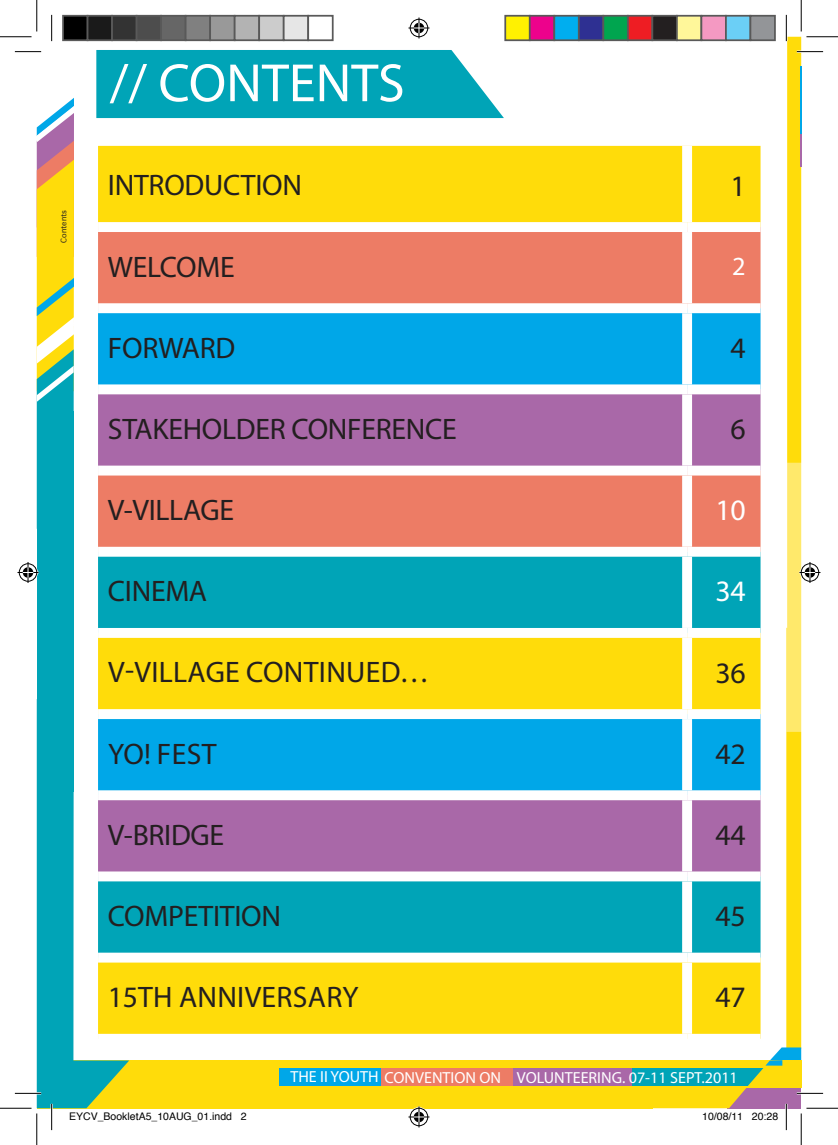
<style>
.page{position:relative;width:838px;height:1145px;background:#fff}
.page>*{position:absolute;margin:0;border:0;box-sizing:border-box;transform-origin:0 0}
.t1{font:54.25px "Myriad Pro";color:#fff}
.TOC1{font:29.75px "Myriad Pro";letter-spacing:-.01em;color:#231f20}
.TOC1-2{font:29.75px "Myriad Pro";letter-spacing:.01em;color:#231f20}
.TOC1-3{font:29.75px "Myriad Pro";color:#fff}
.TOC2{font:26.25px "Myriad Pro";color:#fff}
.t2{font:16.1px "Myriad Pro";color:#fff}
.t3{font:10.5px "Helvetica";color:#000}
.t4{font:10.5px "Apple Symbols";color:#231f20}
</style>
<div class="page">
<div style="left:37px;top:1061px;width:764px;height:27px;background:#ffdc0a"></div>
<div style="left:37px;top:1081px;width:615px;height:27px;background:#ffdc0a"></div>
<div style="left:629px;top:1068px;width:135px;height:17px;background:#00a4b7"></div>
<div style="left:279px;top:1068px;width:112px;height:17px;background:#00a7e8"></div>
<div style="left:381px;top:1068px;width:142px;height:17px;background:#ed7c65"></div>
<div style="left:513px;top:1068px;width:118px;height:17px;background:#a968a8"></div>
<svg style="left:37px;top:792px;width:92px;height:316px;fill:#00a4b7"></svg>
<div style="left:37px;top:411px;width:37px;height:381px;background:#00a4b7"></div>
<svg style="left:96px;top:50px;width:408px;height:68px;background:#10a9bb"></svg>
<div style="left:98px;top:146px;width:546px;height:888px;background:#ffdc0a"></div>
<div style="left:98px;top:232px;width:546px;height:315px;background:#ed7c65"></div>
<div style="left:98px;top:313px;width:546px;height:71px;background:#00a7e8"></div>
<div style="left:98px;top:394px;width:546px;height:72px;background:#a968a8"></div>
<div style="left:98px;top:557px;width:546px;height:71px;background:#00a4b7"></div>
<div style="left:98px;top:638px;width:546px;height:71px;background:#ffdc0a"></div>
<div style="left:98px;top:719px;width:546px;height:71px;background:#00a7e8"></div>
<div style="left:98px;top:800px;width:546px;height:71px;background:#a968a8"></div>
<div style="left:98px;top:881px;width:546px;height:72px;background:#00a4b7"></div>
<div style="left:98px;top:222px;width:589px;height:10px;background:#fff"></div>
<div style="left:98px;top:303px;width:589px;height:10px;background:#fff"></div>
<div style="left:98px;top:384px;width:589px;height:10px;background:#fff"></div>
<div style="left:98px;top:466px;width:589px;height:10px;background:#fff"></div>
<div style="left:98px;top:547px;width:589px;height:10px;background:#fff"></div>
<div style="left:98px;top:628px;width:589px;height:10px;background:#fff"></div>
<div style="left:98px;top:709px;width:589px;height:10px;background:#fff"></div>
<div style="left:98px;top:790px;width:589px;height:10px;background:#fff"></div>
<div style="left:98px;top:871px;width:589px;height:10px;background:#fff"></div>
<div style="left:98px;top:953px;width:589px;height:10px;background:#fff"></div>
<div style="left:98px;top:1034px;width:589px;height:10px;background:#fff"></div>
<hr style="left:15px;top:1092px;width:26px;height:2px;background:#fff">
<hr style="left:51px;top:1104px;width:2px;height:26px;background:#fff">
<svg style="left:15px;top:51px;width:26px;height:1px"></svg>
<svg style="left:15px;top:1093px;width:26px;height:1px"></svg>
<svg style="left:51px;top:15px;width:1px;height:26px"></svg>
<svg style="left:51px;top:1104px;width:1px;height:26px"></svg>
<hr style="left:0;top:36px;width:32px;height:1px;background:#000">
<hr style="left:806px;top:36px;width:31px;height:1px;background:#000">
<hr style="left:0;top:1108px;width:32px;height:1px;background:#000">
<hr style="left:806px;top:1108px;width:31px;height:1px;background:#000">
<hr style="left:36px;top:0;width:1px;height:31px;background:#000">
<hr style="left:36px;top:1113px;width:1px;height:32px;background:#000">
<hr style="left:800px;top:0;width:1px;height:31px;background:#000">
<hr style="left:800px;top:1113px;width:1px;height:32px;background:#000">
<svg style="left:408px;top:18px;width:21px;height:21px"></svg>
<svg style="left:408px;top:1106px;width:21px;height:21px"></svg>
<svg style="left:18px;top:562px;width:21px;height:21px"></svg>
<div style="left:63px;top:16px;width:25px;height:24px;background:#000"></div>
<div style="left:62px;top:15px;width:26px;height:26px;border:2px solid #595959"></div>
<div style="left:88px;top:16px;width:24px;height:24px;background:#1a1a1a"></div>
<div style="left:87px;top:15px;width:26px;height:26px;border:2px solid #595959"></div>
<div style="left:112px;top:16px;width:25px;height:24px;background:#333"></div>
<div style="left:111px;top:15px;width:26px;height:26px;border:2px solid #595959"></div>
<div style="left:137px;top:16px;width:24px;height:24px;background:#4d4d4d"></div>
<div style="left:136px;top:15px;width:26px;height:26px;border:2px solid #595959"></div>
<div style="left:161px;top:16px;width:25px;height:24px;background:#666"></div>
<div style="left:160px;top:15px;width:26px;height:26px;border:2px solid #595959"></div>
<div style="left:186px;top:16px;width:24px;height:24px;background:#808080"></div>
<div style="left:185px;top:15px;width:26px;height:26px;border:2px solid #595959"></div>
<div style="left:210px;top:16px;width:25px;height:24px;background:#999"></div>
<div style="left:209px;top:15px;width:26px;height:26px;border:2px solid #595959"></div>
<div style="left:235px;top:16px;width:24px;height:24px;background:#b3b3b3"></div>
<div style="left:234px;top:15px;width:26px;height:26px;border:2px solid #595959"></div>
<div style="left:259px;top:16px;width:25px;height:24px;background:#ccc"></div>
<div style="left:258px;top:15px;width:26px;height:26px;border:2px solid #595959"></div>
<div style="left:284px;top:16px;width:24px;height:24px;background:#e6e6e6"></div>
<div style="left:283px;top:15px;width:26px;height:26px;border:2px solid #595959"></div>
<div style="left:307px;top:15px;width:26px;height:26px;border:2px solid #595959"></div>
<div style="left:505px;top:16px;width:24px;height:24px;background:#fff101"></div>
<div style="left:504px;top:15px;width:26px;height:26px;border:2px solid #595959"></div>
<div style="left:529px;top:16px;width:25px;height:24px;background:#ed028c"></div>
<div style="left:529px;top:15px;width:26px;height:26px;border:2px solid #595959"></div>
<div style="left:554px;top:16px;width:24px;height:24px;background:#00aeef"></div>
<div style="left:553px;top:15px;width:26px;height:26px;border:2px solid #595959"></div>
<div style="left:578px;top:16px;width:25px;height:24px;background:#2e3092"></div>
<div style="left:578px;top:15px;width:26px;height:26px;border:2px solid #595959"></div>
<div style="left:603px;top:16px;width:24px;height:24px;background:#00a54f"></div>
<div style="left:602px;top:15px;width:26px;height:26px;border:2px solid #595959"></div>
<div style="left:627px;top:16px;width:25px;height:24px;background:#ee1d23"></div>
<div style="left:627px;top:15px;width:26px;height:26px;border:2px solid #595959"></div>
<svg style="left:644px;top:15px;width:179px;height:1115px"></svg>
<svg style="left:37px;top:98px;width:37px;height:313px;background:#c8c663"></svg>
<p class="t1" style="left:110px;top:50px;width:296px">// CONTENTS</p>
<p class="t4" style="left:56px;top:238px;width:29px;rotate:-90deg">□■▼ ■▼▲</p>
<p class="TOC1" style="left:108px;top:167px;width:195px">INTRODUCTION</p>
<p class="TOC1" style="left:730px;top:167px;width:17px">1</p>
<p class="TOC1" style="left:108px;top:248px;width:128px">WELCOME</p>
<p class="TOC2" style="left:732px;top:250px;width:15px">2</p>
<p class="TOC1" style="left:108px;top:329px;width:129px">FORWARD</p>
<p class="TOC1" style="left:730px;top:330px;width:17px">4</p>
<p class="TOC1" style="left:108px;top:411px;width:350px">STAKEHOLDER CONFERENCE</p>
<p class="TOC1" style="left:730px;top:411px;width:17px">6</p>
<p class="TOC1" style="left:108px;top:492px;width:128px">V-VILLAGE</p>
<p class="TOC1-3" style="left:715px;top:492px;width:32px">10</p>
<p class="TOC1" style="left:108px;top:573px;width:100px">CINEMA</p>
<p class="TOC1-3" style="left:715px;top:573px;width:32px">34</p>
<p class="TOC1-2" style="left:108px;top:654px;width:322px">V-VILLAGE CONTINUED…</p>
<p class="TOC1" style="left:715px;top:654px;width:32px">36</p>
<p class="TOC1" style="left:108px;top:735px;width:110px">YO! FEST</p>
<p class="TOC1" style="left:715px;top:735px;width:32px">42</p>
<p class="TOC1" style="left:108px;top:816px;width:118px">V-BRIDGE</p>
<p class="TOC1" style="left:715px;top:817px;width:32px">44</p>
<p class="TOC1" style="left:108px;top:898px;width:174px">COMPETITION</p>
<p class="TOC1" style="left:715px;top:898px;width:32px">45</p>
<p class="TOC1-2" style="left:108px;top:979px;width:252px">15TH ANNIVERSARY</p>
<p class="TOC1" style="left:715px;top:979px;width:32px">47</p>
<p class="t2" style="left:290px;top:1067px;width:212px">THE II YOUTH CONVENTION ON</p>
<p class="t2" style="left:516px;top:1067px;width:223px">VOLUNTEERING. 07-11 SEPT.2011</p>
<p class="t3" style="left:69px;top:1108px;width:179px">EYCV_BookletA5_10AUG_01.indd 2</p>
<p class="t3" style="left:702px;top:1108px;width:77px">10/08/11 20:28</p>
</div>
